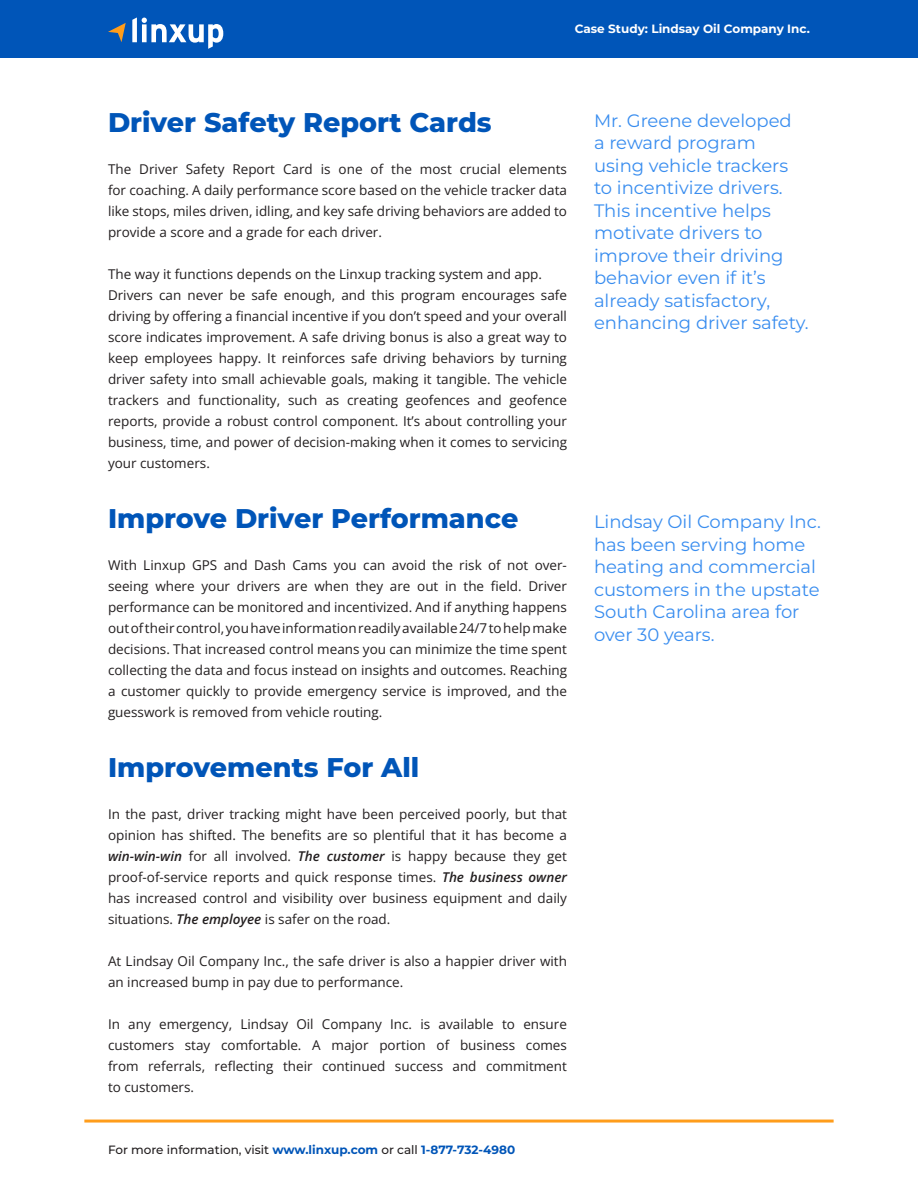
<style>
.page{position:relative;width:918px;height:1188px;background:#fff}
.page>*{position:absolute;margin:0;border:0;box-sizing:border-box;transform-origin:0 0}
.t1{font:800 27px "Montserrat";color:#0055b8}
.Call_Out{font:18px/22.5px "Montserrat";color:#398def}
.t2{font:13.5px/21px "Open Sans";color:#231f20;text-align:justify}
.t3{font:500 12px "Montserrat";color:#231f20}
.t4{font:700 12px "Montserrat";color:#fff}
.s1{font-weight:600;font-style:italic}
.s2{font-weight:700;color:#0055b8}
</style>
<div class="page">
<hr style="left:84px;top:1120px;width:750px;height:3px;background:#ff9d1b">
<div style="left:0;top:0;width:918px;height:57px;background:#0055b8"></div>
<svg style="left:132px;top:17px;width:91px;height:32px"></svg>
<svg style="left:108px;top:23px;width:18px;height:19px"></svg>
<p class="t4" style="left:575px;top:21px;width:237px">Case Study: Lindsay Oil Company Inc.</p>
<p class="t1" style="left:108px;top:105px;width:385px">Driver Safety Report Cards</p>
<p class="t2" style="left:108px;top:159px;width:461px">The Driver Safety Report Card is one of the most crucial elements for coaching. A daily performance score based on the vehicle tracker data like stops, miles driven, idling, and key safe driving behaviors are added to provide a score and a grade for each driver.</p>
<p class="t2" style="left:108px;top:264px;width:436px">The way it functions depends on the Linxup tracking system and app.</p>
<p class="t2" style="left:108px;top:285px;width:461px">Drivers can never be safe enough, and this program encourages safe driving by offering a financial incentive if you don’t speed and your overall score indicates improvement. A safe driving bonus is also a great way to keep employees happy. It reinforces safe driving behaviors by turning driver safety into small achievable goals, making it tangible. The vehicle trackers and functionality, such as creating geofences and geofence reports, provide a robust control component. It’s about controlling your business, time, and power of decision-making when it comes to servicing your customers.</p>
<p class="t1" style="left:108px;top:501px;width:412px">Improve Driver Performance</p>
<p class="t2" style="left:108px;top:555px;width:461px">With Linxup GPS and Dash Cams you can avoid the risk of not over&shy;seeing where your drivers are when they are out in the field. Driver performance can be monitored and incentivized. And if anything happens out of their control, you have information readily available 24/7 to help make decisions. That increased control means you can minimize the time spent collecting the data and focus instead on insights and outcomes. Reaching a customer quickly to provide emergency service is improved, and the guesswork is removed from vehicle routing.</p>
<p class="t1" style="left:108px;top:750px;width:313px">Improvements For All</p>
<p class="t2" style="left:108px;top:804px;width:461px">In the past, driver tracking might have been perceived poorly, but that opinion has shifted. The benefits are so plentiful that it has become a <span class="s1">win-win-win</span> for all involved. <span class="s1">The customer</span> is happy because they get proof-of-service reports and quick response times. <span class="s1">The business owner </span>has increased control and visibility over business equipment and daily situations. <span class="s1">The employee</span> is safer on the road.</p>
<p class="t2" style="left:108px;top:951px;width:460px">At Lindsay Oil Company Inc., the safe driver is also a happier driver with an increased bump in pay due to performance.</p>
<p class="t2" style="left:108px;top:1014px;width:461px">In any emergency, Lindsay Oil Company Inc. is available to ensure customers stay comfortable. A major portion of business comes from referrals, reflecting their continued success and commitment to customers.</p>
<p class="t3" style="left:108px;top:1142px;width:409px">For more information, visit <span class="s2">www.linxup.com</span> or call <span class="s2">1-877-732-4980</span></p>
<p class="Call_Out" style="left:594px;top:108px;width:216px">Mr. Greene developed<br>a reward program using vehicle trackers to incentivize drivers.<br>This incentive helps motivate drivers to improve their driving behavior even if it’s already satisfactory, enhancing driver safety.</p>
<p class="Call_Out" style="left:594px;top:510px;width:229px">Lindsay Oil Company Inc. has been serving home heating and commercial customers in the upstate<br>South Carolina area for over 30 years.</p>
</div>
